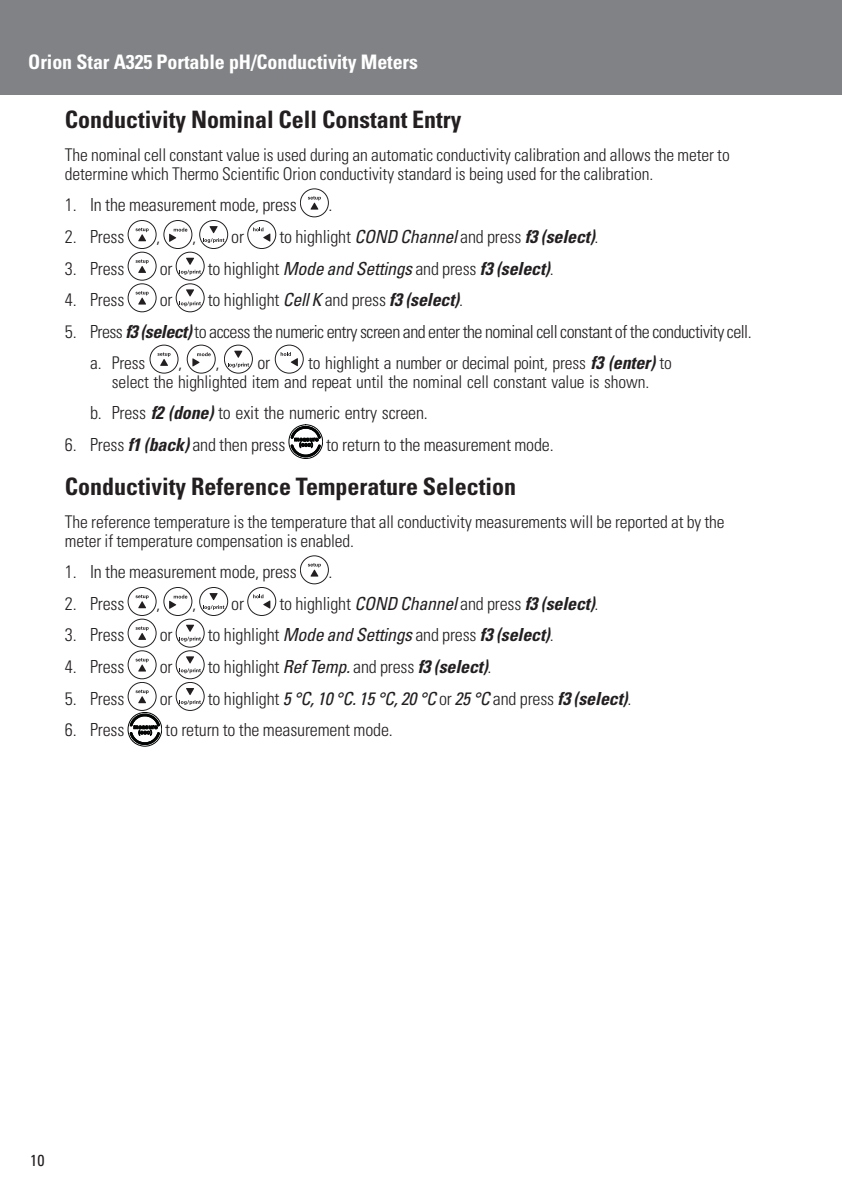
<style>
.page{position:relative;width:842px;height:1191px;background:#fff}
.page>*{position:absolute;margin:0;border:0;box-sizing:border-box;transform-origin:0 0}
.t1{font:700 condensed 24px "Univers LT Std";color:#231f20}
.t2{font:700 condensed 20px "Univers LT Std";letter-spacing:-.005em;color:#fff}
.t3{font:300 condensed 18px "Univers LT Std";letter-spacing:-.01em;color:#231f20}
.t4{font:300 condensed 18px "Univers LT Std";letter-spacing:-.03em;color:#231f20}
.t5{font:300 condensed 17.6px/19px "Univers LT Std";letter-spacing:-.005em;color:#231f20}
.t6{font:condensed 16px "Univers LT Std";color:#231f20}
.s1{font-weight:400;font-style:italic}
.s2{font-weight:700;font-style:italic}
.s3{font-weight:700;font-style:italic;font-size:18px}
</style>
<div class="page">
<div style="left:0;top:0;width:842px;height:94px;background:#808285"></div>
<svg style="left:308px;top:196px;width:13px;height:14px"></svg>
<div style="left:300px;top:188px;width:29px;height:29px;border:1px solid #231f20;border-radius:50%"></div>
<svg style="left:136px;top:228px;width:13px;height:13px"></svg>
<div style="left:128px;top:220px;width:28px;height:29px;border:1px solid #231f20;border-radius:50%"></div>
<svg style="left:169px;top:228px;width:18px;height:14px"></svg>
<div style="left:164px;top:220px;width:28px;height:29px;border:1px solid #231f20;border-radius:50%"></div>
<svg style="left:203px;top:226px;width:21px;height:17px"></svg>
<div style="left:199px;top:220px;width:29px;height:29px;border:1px solid #231f20;border-radius:50%"></div>
<svg style="left:253px;top:227px;width:17px;height:15px"></svg>
<div style="left:247px;top:220px;width:29px;height:29px;border:1px solid #231f20;border-radius:50%"></div>
<svg style="left:136px;top:259px;width:13px;height:14px"></svg>
<div style="left:128px;top:252px;width:28px;height:28px;border:1px solid #231f20;border-radius:50%"></div>
<svg style="left:179px;top:258px;width:22px;height:16px"></svg>
<div style="left:176px;top:252px;width:28px;height:28px;border:1px solid #231f20;border-radius:50%"></div>
<svg style="left:136px;top:291px;width:13px;height:13px"></svg>
<div style="left:128px;top:283px;width:28px;height:29px;border:1px solid #231f20;border-radius:50%"></div>
<svg style="left:179px;top:289px;width:22px;height:17px"></svg>
<div style="left:176px;top:283px;width:28px;height:29px;border:1px solid #231f20;border-radius:50%"></div>
<svg style="left:157px;top:352px;width:14px;height:14px"></svg>
<div style="left:150px;top:345px;width:28px;height:28px;border:1px solid #231f20;border-radius:50%"></div>
<svg style="left:192px;top:352px;width:19px;height:14px"></svg>
<div style="left:187px;top:345px;width:29px;height:28px;border:1px solid #231f20;border-radius:50%"></div>
<svg style="left:228px;top:351px;width:21px;height:16px"></svg>
<div style="left:224px;top:345px;width:29px;height:28px;border:1px solid #231f20;border-radius:50%"></div>
<svg style="left:281px;top:352px;width:17px;height:14px"></svg>
<div style="left:275px;top:345px;width:29px;height:28px;border:1px solid #231f20;border-radius:50%"></div>
<svg style="left:289px;top:424px;width:34px;height:35px"></svg>
<svg style="left:308px;top:563px;width:13px;height:13px"></svg>
<div style="left:300px;top:555px;width:29px;height:29px;border:1px solid #231f20;border-radius:50%"></div>
<svg style="left:136px;top:595px;width:13px;height:13px"></svg>
<div style="left:128px;top:587px;width:28px;height:29px;border:1px solid #231f20;border-radius:50%"></div>
<svg style="left:169px;top:594px;width:18px;height:15px"></svg>
<div style="left:164px;top:587px;width:28px;height:29px;border:1px solid #231f20;border-radius:50%"></div>
<svg style="left:203px;top:593px;width:21px;height:17px"></svg>
<div style="left:199px;top:587px;width:29px;height:29px;border:1px solid #231f20;border-radius:50%"></div>
<svg style="left:253px;top:594px;width:17px;height:14px"></svg>
<div style="left:247px;top:587px;width:29px;height:29px;border:1px solid #231f20;border-radius:50%"></div>
<svg style="left:136px;top:626px;width:13px;height:14px"></svg>
<div style="left:128px;top:619px;width:28px;height:28px;border:1px solid #231f20;border-radius:50%"></div>
<svg style="left:179px;top:624px;width:22px;height:17px"></svg>
<div style="left:176px;top:619px;width:28px;height:28px;border:1px solid #231f20;border-radius:50%"></div>
<svg style="left:136px;top:658px;width:13px;height:13px"></svg>
<div style="left:128px;top:650px;width:28px;height:29px;border:1px solid #231f20;border-radius:50%"></div>
<svg style="left:179px;top:656px;width:22px;height:17px"></svg>
<div style="left:176px;top:650px;width:28px;height:29px;border:1px solid #231f20;border-radius:50%"></div>
<svg style="left:136px;top:689px;width:13px;height:14px"></svg>
<div style="left:128px;top:682px;width:28px;height:29px;border:1px solid #231f20;border-radius:50%"></div>
<svg style="left:179px;top:688px;width:22px;height:17px"></svg>
<div style="left:176px;top:682px;width:28px;height:29px;border:1px solid #231f20;border-radius:50%"></div>
<svg style="left:128px;top:712px;width:34px;height:34px"></svg>
<p class="t2" style="left:28px;top:53px;width:391px">Orion Star A325 Portable pH/Conductivity Meters</p>
<h1 class="t1" style="left:65px;top:110px;width:398px">Conductivity Nominal Cell Constant Entry</h1>
<p class="t5" style="left:65px;top:146px;width:666px">The nominal cell constant value is used during an automatic conductivity calibration and allows the meter to determine which Thermo Scientific Orion conductivity standard is being used for the calibration.</p>
<p class="t3" style="left:65px;top:197px;width:233px">1. In the measurement mode, press</p>
<p class="t3" style="left:329px;top:197px;width:5px">.</p>
<p class="t3" style="left:65px;top:229px;width:61px">2. Press</p>
<p class="t3" style="left:156px;top:229px;width:5px">,</p>
<p class="t3" style="left:192px;top:229px;width:5px">,</p>
<p class="t3" style="left:231px;top:229px;width:14px">or</p>
<p class="t3" style="left:279px;top:229px;width:321px">to highlight <span class="s1">COND Channel</span> and press <span class="s2">f3 (select)</span>.</p>
<p class="t3" style="left:65px;top:260px;width:61px">3. Press</p>
<p class="t3" style="left:160px;top:260px;width:14px">or</p>
<p class="t3" style="left:208px;top:260px;width:347px">to highlight <span class="s1">Mode and Settings</span> and press <span class="s2">f3 (select)</span>.</p>
<p class="t3" style="left:65px;top:292px;width:61px">4. Press</p>
<p class="t3" style="left:160px;top:292px;width:14px">or</p>
<p class="t3" style="left:208px;top:292px;width:257px">to highlight <span class="s1">Cell K</span> and press <span class="s2">f3 (select)</span>.</p>
<p class="t4" style="left:65px;top:324px;width:688px">5. Press <span class="s2">f3 (select)</span> to access the numeric entry screen and enter the nominal cell constant of the conductivity cell.</p>
<p class="t5" style="left:90px;top:355px;width:56px">a. Press</p>
<p class="t3" style="left:178px;top:355px;width:5px">,</p>
<p class="t3" style="left:215px;top:355px;width:5px">,</p>
<p class="t5" style="left:112px;top:355px;width:562px;text-indent:196px">to highlight a number or decimal point, press <span class="s3">f3 (enter)</span> to select the highlighted item and repeat until the nominal cell constant value is shown.</p>
<p class="t3" style="left:90px;top:405px;width:339px">b. Press <span class="s2">f2 (done)</span> to exit the numeric entry screen.</p>
<p class="t3" style="left:65px;top:437px;width:222px">6. Press <span class="s2">f1 (back)</span> and then press</p>
<p class="t3" style="left:326px;top:437px;width:229px">to return to the measurement mode.</p>
<h1 class="t1" style="left:65px;top:476px;width:453px">Conductivity Reference Temperature Selection</h1>
<p class="t5" style="left:65px;top:513px;width:661px">The reference temperature is the temperature that all conductivity measurements will be reported at by the meter if temperature compensation is enabled.</p>
<p class="t3" style="left:65px;top:564px;width:233px">1. In the measurement mode, press</p>
<p class="t3" style="left:329px;top:564px;width:5px">.</p>
<p class="t3" style="left:65px;top:596px;width:61px">2. Press</p>
<p class="t3" style="left:156px;top:596px;width:5px">,</p>
<p class="t3" style="left:192px;top:596px;width:5px">,</p>
<p class="t3" style="left:257px;top:355px;width:14px">or</p>
<p class="t3" style="left:231px;top:596px;width:14px">or</p>
<p class="t3" style="left:279px;top:596px;width:321px">to highlight <span class="s1">COND Channel</span> and press <span class="s2">f3 (select)</span>.</p>
<p class="t3" style="left:65px;top:627px;width:61px">3. Press</p>
<p class="t3" style="left:160px;top:627px;width:14px">or</p>
<p class="t3" style="left:208px;top:627px;width:347px">to highlight <span class="s1">Mode and Settings</span> and press <span class="s2">f3 (select)</span>.</p>
<p class="t3" style="left:65px;top:659px;width:61px">4. Press</p>
<p class="t3" style="left:160px;top:659px;width:14px">or</p>
<p class="t3" style="left:208px;top:659px;width:285px">to highlight <span class="s1">Ref Temp.</span> and press <span class="s2">f3 (select)</span>.</p>
<p class="t3" style="left:65px;top:691px;width:61px">5. Press</p>
<p class="t3" style="left:160px;top:691px;width:14px">or</p>
<p class="t3" style="left:208px;top:691px;width:425px">to highlight <span class="s1">5 °C, 10 °C. 15 °C, 20 °C</span> or <span class="s1">25 °C</span> and press <span class="s2">f3 (select)</span>.</p>
<p class="t3" style="left:65px;top:722px;width:61px">6. Press</p>
<p class="t3" style="left:165px;top:722px;width:229px">to return to the measurement mode.</p>
<p class="t6" style="left:30px;top:1151px;width:16px">10</p>
</div>
